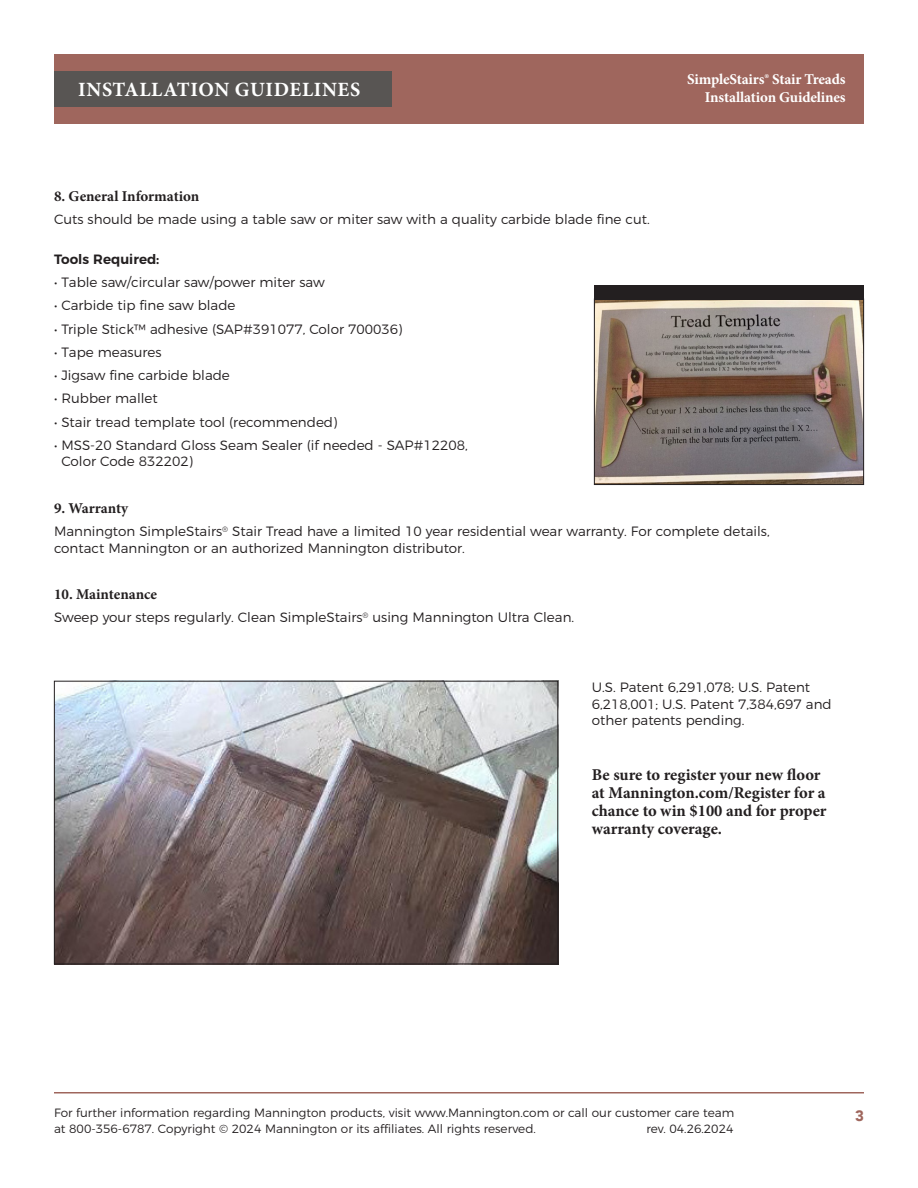
<style>
.page{position:relative;width:918px;height:1188px;background:#fff}
.page>*{position:absolute;margin:0;border:0;box-sizing:border-box;transform-origin:0 0}
.Notes{font:700 20.25px "Minion Pro";letter-spacing:.03em;color:#fff}
.Body{font:700 16.5px/18px "Minion Pro";letter-spacing:-.005em;color:#231f20}
.Notes-2{font:700 15px "Minion Pro";letter-spacing:-.01em;color:#fff}
.Body-2{font:700 15px "Minion Pro";letter-spacing:-.005em;color:#231f20}
.Notes-3{font:900 15px "Avenir";color:#9f665d}
.Body-3{font:300 13.5px/16.5px "Montserrat";color:#231f20}
.Body-4{font:600 13.5px "Montserrat";color:#231f20}
.t1{font:300 12px/16.5px "Montserrat";color:#231f20}
</style>
<div class="page">
<hr style="left:54px;top:1092px;width:810px;height:2px;background:#9f665d">
<div style="left:54px;top:54px;width:810px;height:69px;background:#9f665d"></div>
<div style="left:54px;top:71px;width:338px;height:35px;background:#585553"></div>
<img style="left:596px;top:301px;width:266px;height:182px">
<div style="left:594px;top:299px;width:270px;height:186px;border:1px solid #231f20"></div>
<div style="left:594px;top:285px;width:270px;height:15px;background:#231f20"></div>
<img style="left:56px;top:683px;width:500px;height:279px">
<div style="left:54px;top:681px;width:504px;height:283px;border:1px solid #231f20"></div>
<p class="Notes" style="left:78px;top:75px;width:284px">INSTALLATION GUIDELINES</p>
<p class="Notes-2" style="left:687px;top:68px;width:160px">SimpleStairs® Stair Treads</p>
<p class="Notes-2" style="left:705px;top:86px;width:142px">Installation Guidelines</p>
<p class="Body-2" style="left:54px;top:186px;width:147px">8. General Information</p>
<p class="Body-3" style="left:54px;top:210px;width:597px">Cuts should be made using a table saw or miter saw with a quality carbide blade fine cut.</p>
<p class="Body-4" style="left:54px;top:248px;width:107px">Tools Required:</p>
<p class="Body-3" style="left:54px;top:273px;width:272px">• Table saw/circular saw/power miter saw</p>
<p class="Body-3" style="left:54px;top:296px;width:183px">• Carbide tip fine saw blade</p>
<p class="Body-3" style="left:54px;top:320px;width:350px">• Triple Stick™ adhesive (SAP#391077, Color 700036)</p>
<p class="Body-3" style="left:54px;top:343px;width:109px">• Tape measures</p>
<p class="Body-3" style="left:54px;top:366px;width:177px">• Jigsaw fine carbide blade</p>
<p class="Body-3" style="left:54px;top:389px;width:105px">• Rubber mallet</p>
<p class="Body-3" style="left:54px;top:413px;width:285px">• Stair tread template tool (recommended)</p>
<p class="Body-3" style="left:61px;top:436px;width:408px;text-indent:-7px">• MSS-20 Standard Gloss Seam Sealer (if needed - SAP#12208,<br>Color Code 832202)</p>
<p class="Body-2" style="left:54px;top:498px;width:76px">9. Warranty</p>
<p class="Body-3" style="left:54px;top:522px;width:717px">Mannington SimpleStairs<sup>®</sup> Stair Tread have a limited 10 year residential wear warranty. For complete details, contact Mannington or an authorized Mannington distributor.</p>
<p class="Body-2" style="left:54px;top:584px;width:105px">10. Maintenance</p>
<p class="Body-3" style="left:54px;top:608px;width:522px">Sweep your steps regularly. Clean SimpleStairs<sup>®</sup> using Mannington Ultra Clean.</p>
<p class="Body-3" style="left:592px;top:678px;width:241px">U.S. Patent 6,291,078; U.S. Patent<br>6,218,001; U.S. Patent 7,384,697 and other patents pending.</p>
<p class="Body" style="left:592px;top:766px;width:236px">Be sure to register your new floor at Mannington.com/Register for a chance to win $100 and for proper warranty coverage.</p>
<p class="t1" style="left:54px;top:1103px;width:682px">For further information regarding Mannington products, visit www.Mannington.com or call our customer care team at 800-356-6787. Copyright © 2024 Mannington or its affiliates. All rights reserved.</p>
<p class="t1" style="left:646px;top:1120px;width:89px">rev. 04.26.2024</p>
<p class="Notes-3" style="left:855px;top:1103px;width:10px">3</p>
</div>
